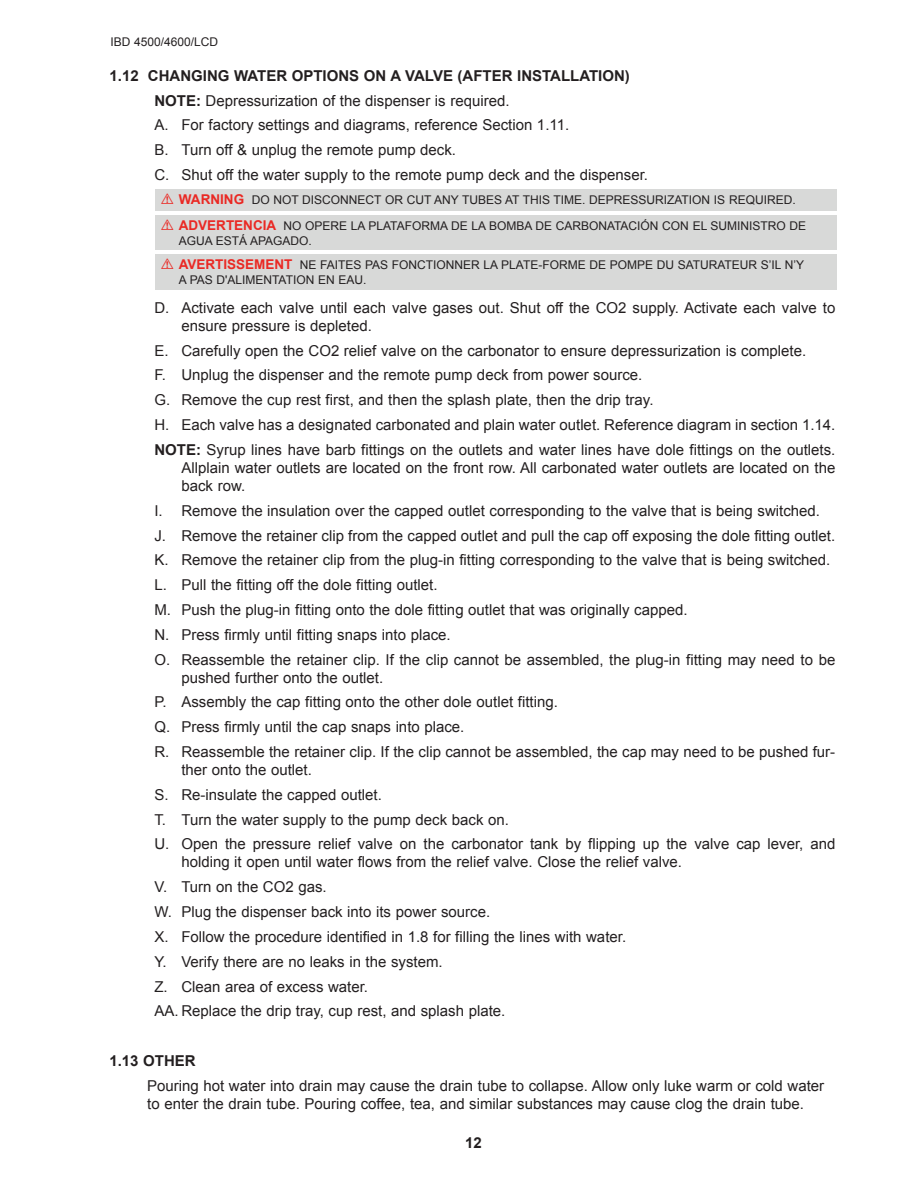
<style>
.page{position:relative;width:918px;height:1188px;background:#fff}
.page>*{position:absolute;margin:0;border:0;box-sizing:border-box;transform-origin:0 0}
.t1{font:15px/24.8px "Arial";color:#231f20}
.t2{font:700 15px "Arial";color:#231f20}
.t3{font:12px/25.5px "Arial";color:#231f20}
.s1{font-weight:700}
.s2{font-family:"Hazard";font-size:15px;color:#ea2924}
.s3{font-weight:700;font-size:13.5px;color:#ea2924}
</style>
<div class="page">
<div style="left:155px;top:189px;width:682px;height:22px;background:#d8d9d8"></div>
<div style="left:155px;top:215px;width:682px;height:35px;background:#d8d9d8"></div>
<div style="left:155px;top:254px;width:682px;height:35px;background:#d8d9d8"></div>
<p class="t3" style="left:111px;top:29px;width:109px">IBD 4500/4600/LCD</p>
<p class="t1" style="left:154px;top:63px;width:495px;text-indent:-45px"><span class="s1">1.12 CHANGING WATER OPTIONS ON A VALVE (AFTER INSTALLATION)<br>NOTE:</span> Depressurization of the dispenser is required.<br>A. For factory settings and diagrams, reference Section 1.11.<br>B. Turn off &amp; unplug the remote pump deck.<br>C. Shut off the water supply to the remote pump deck and the dispenser.</p>
<p class="t3" style="left:161px;top:187px;width:647px"><span class="s2">!</span> <span class="s3">WARNING</span> DO NOT DISCONNECT OR CUT ANY TUBES AT THIS TIME. DEPRESSURIZATION IS REQUIRED. <span class="s2">!</span> <span class="s3">ADVERTENCIA</span> NO OPERE LA PLATAFORMA DE LA BOMBA DE CARBONATACIóN CON EL SUMINISTRO DE</p>
<p class="t3" style="left:161px;top:228px;width:645px;line-height:24.5px;text-indent:18px">AGUA ESTá APAGADO.<br><span class="s2">!</span> <span class="s3">AVERTISSEMENT</span> NE FAITES PAS FONCTIONNER LA PLATE-FORME DE POMPE DU SATURATEUR S’IL N’Y</p>
<p class="t3" style="left:179px;top:267px;width:189px">A PAS D'ALIMENTATION EN EAU.</p>
<p class="t1" style="left:181px;top:299px;width:655px;line-height:18px;text-indent:-27px">D. Activate each valve until each valve gases out. Shut off the CO2 supply. Activate each valve to ensure pressure is depleted.</p>
<p class="t1" style="left:154px;top:338px;width:683px">E. Carefully open the CO2 relief valve on the carbonator to ensure depressurization is complete.<br>F. Unplug the dispenser and the remote pump deck from power source.<br>G. Remove the cup rest first, and then the splash plate, then the drip tray.<br>H. Each valve has a designated carbonated and plain water outlet. Reference diagram in section 1.14.<br><span class="s1">NOTE:</span> Syrup lines have barb fittings on the outlets and water lines have dole fittings on the outlets.</p>
<p class="t1" style="left:181px;top:459px;width:656px;line-height:18px">Allplain water outlets are located on the front row. All carbonated water outlets are located on the back row.</p>
<p class="t1" style="left:154px;top:498px;width:682px">I. Remove the insulation over the capped outlet corresponding to the valve that is being switched.<br>J. Remove the retainer clip from the capped outlet and pull the cap off exposing the dole fitting outlet.<br>K. Remove the retainer clip from the plug-in fitting corresponding to the valve that is being switched.<br>L. Pull the fitting off the dole fitting outlet.<br>M. Push the plug-in fitting onto the dole fitting outlet that was originally capped.<br>N. Press firmly until fitting snaps into place.<br>O. Reassemble the retainer clip. If the clip cannot be assembled, the plug-in fitting may need to be</p>
<p class="t1" style="left:154px;top:665px;width:682px;text-indent:27px">pushed further onto the outlet.<br>P. Assembly the cap fitting onto the other dole outlet fitting.<br>Q. Press firmly until the cap snaps into place.<br>R. Reassemble the retainer clip. If the clip cannot be assembled, the cap may need to be pushed fur-</p>
<p class="t1" style="left:154px;top:757px;width:683px;text-indent:27px">ther onto the outlet.<br>S. Re-insulate the capped outlet.<br>T. Turn the water supply to the pump deck back on.<br>U. Open the pressure relief valve on the carbonator tank by flipping up the valve cap lever, and</p>
<p class="t1" style="left:154px;top:850px;width:529px;text-indent:27px">holding it open until water flows from the relief valve. Close the relief valve.<br>V. Turn on the CO2 gas.<br>W. Plug the dispenser back into its power source.<br>X. Follow the procedure identified in 1.8 for filling the lines with water.<br>Y. Verify there are no leaks in the system.<br>Z. Clean area of excess water.<br>AA. Replace the drip tray, cup rest, and splash plate.</p>
<p class="t2" style="left:109px;top:1052px;width:88px">1.13 OTHER</p>
<p class="t1" style="left:147px;top:1077px;width:678px;line-height:18px">Pouring hot water into drain may cause the drain tube to collapse. Allow only luke warm or cold water to enter the drain tube. Pouring coffee, tea, and similar substances may cause clog the drain tube.</p>
<p class="t2" style="left:465px;top:1134px;width:18px">12</p>
</div>
